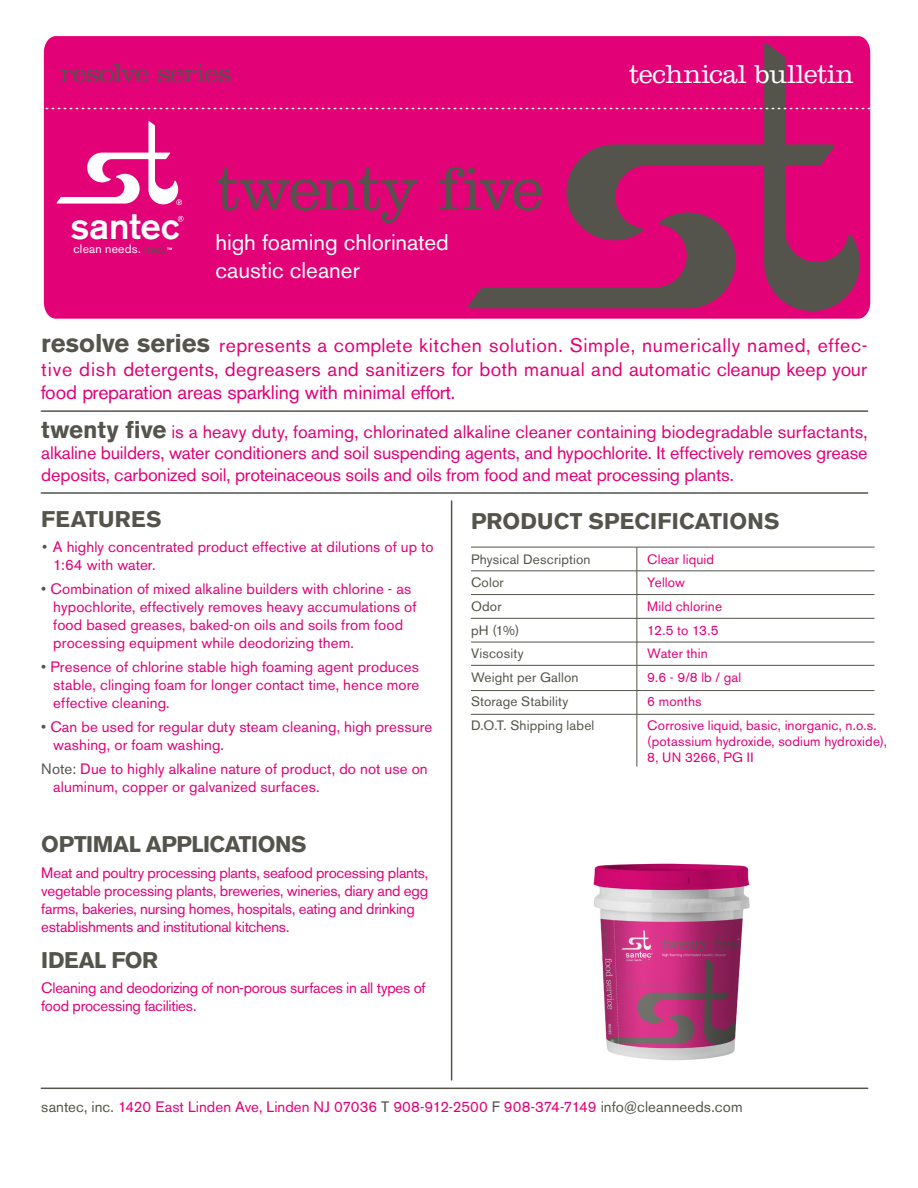
<style>
.page{position:relative;width:918px;height:1188px;background:#fff}
.page>*{position:absolute;margin:0;border:0;box-sizing:border-box;transform-origin:0 0}
.t1{font:300 63px "Clarendon";letter-spacing:-.03em;color:#54544c}
.t2{font:500 36.6px "Akzidenz Grotesk BE";letter-spacing:-.005em;color:#fff}
.t3{font:300 27px "Clarendon";letter-spacing:-.005em;color:#fff}
.t4{font:300 27px "Clarendon";letter-spacing:-.015em;color:#54544c}
.t5{font:700 22.5px "Akzidenz Grotesk BE";color:#54544c}
.t6{font:22.5px/28.5px "Akzidenz Grotesk BE";color:#fff}
.t7{font:700 22.5px "Akzidenz Grotesk BE";letter-spacing:-.02em;color:#54544c}
.t8{font:19.5px/23.4px "Akzidenz Grotesk BE";letter-spacing:-.01em;color:#e20177;text-align:justify}
.t9{font:18px/21.6px "Akzidenz Grotesk BE";letter-spacing:-.01em;color:#e20177;text-align:justify}
.t10{font:15px/18px "Akzidenz Grotesk BE";letter-spacing:.005em;color:#e20177}
.t11{font:15px/18px "Akzidenz Grotesk BE";letter-spacing:-.015em;color:#e20177}
.t12{font:13.5px/16.2px "Akzidenz Grotesk BE";letter-spacing:.01em;color:#e20177}
.t13{font:13.5px "Akzidenz Grotesk BE";letter-spacing:.015em;color:#54544c}
.t14{font:12.15px "Akzidenz Grotesk BE";letter-spacing:.015em;color:#fff}
.t15{font:700 3.3px "Akzidenz Grotesk BE";color:#fff}
.s1{color:#54544c}
.s2{font-weight:700;font-size:25.5px;color:#54544c}
.s3{font-weight:700;font-size:24px;color:#54544c}
.s4{font-family:"Gotham";color:#54544c}
</style>
<div class="page">
<img style="left:578px;top:863px;width:185px;height:227px">
<svg style="left:45px;top:36px;width:824px;height:283px;background:#e20a7b"></svg>
<svg style="left:44px;top:43px;width:826px;height:268px;background:#d10e74"></svg>
<hr style="left:41px;top:410px;width:827px;height:2px;background:#54544c">
<hr style="left:41px;top:492px;width:827px;height:2px;background:#54544c">
<hr style="left:41px;top:1088px;width:827px;height:1px;background:#54544c">
<hr style="left:451px;top:501px;width:1px;height:579px;background:#54544c">
<hr style="left:471px;top:547px;width:403px;height:1px;background:#54544c">
<hr style="left:471px;top:571px;width:403px;height:1px;background:#54544c">
<hr style="left:471px;top:594px;width:403px;height:1px;background:#54544c">
<hr style="left:471px;top:618px;width:403px;height:1px;background:#54544c">
<hr style="left:471px;top:642px;width:403px;height:1px;background:#54544c">
<hr style="left:637px;top:547px;width:1px;height:219px;background:#54544c">
<hr style="left:471px;top:665px;width:403px;height:1px;background:#54544c">
<hr style="left:471px;top:690px;width:403px;height:1px;background:#54544c">
<hr style="left:471px;top:714px;width:403px;height:1px;background:#54544c">
<h3 class="t4" style="left:60px;top:58px;width:173px">resolve series</h3>
<h2 class="t2" style="left:71px;top:203px;width:110px">santec</h2>
<p class="t14" style="left:73px;top:242px;width:95px">clean needs. <span class="s1">met.</span></p>
<p class="t15" style="left:167px;top:247px;width:7px">TM</p>
<h1 class="t1" style="left:215px;top:152px;width:330px">twenty five</h1>
<h3 class="t6" style="left:215px;top:228px;width:235px">high foaming chlorinated caustic cleaner</h3>
<h3 class="t3" style="left:629px;top:59px;width:227px">technical bulletin</h3>
<p class="t8" style="left:41px;top:334px;width:828px"><span class="s2">resolve series</span> represents a complete kitchen solution. Simple, numerically named, effec&shy;tive dish detergents, degreasers and sanitizers for both manual and automatic cleanup keep your food preparation areas sparkling with minimal effort.</p>
<p class="t9" style="left:41px;top:420px;width:828px"><span class="s3">twenty five</span> is a heavy duty, foaming, chlorinated alkaline cleaner containing biodegradable surfactants, alkaline builders, water conditioners and soil suspending agents, and hypochlorite. It effectively removes grease deposits, carbonized soil, proteinaceous soils and oils from food and meat processing plants.</p>
<h3 class="t5" style="left:41px;top:506px;width:122px">FEATURES</h3>
<p class="t10" style="left:53px;top:538px;width:382px;text-indent:-12px"><span class="s4">•</span> A highly concentrated product effective at dilutions of up to<br>1:64 with water.</p>
<p class="t10" style="left:53px;top:580px;width:365px;text-indent:-12px"><span class="s1">•</span> Combination of mixed alkaline builders with chlorine - as hypochlorite, effectively removes heavy accumulations of food based greases, baked-on oils and soils from food processing equipment while deodorizing them.</p>
<p class="t10" style="left:53px;top:658px;width:368px;text-align:justify;text-indent:-12px"><span class="s1">•</span> Presence of chlorine stable high foaming agent produces stable, clinging foam for longer contact time, hence more effective cleaning.</p>
<p class="t10" style="left:53px;top:718px;width:381px;text-indent:-12px"><span class="s1">•</span> Can be used for regular duty steam cleaning, high pressure washing, or foam washing.</p>
<p class="t10" style="left:53px;top:760px;width:376px;text-indent:-12px"><span class="s1">Note:</span> Due to highly alkaline nature of product, do not use on aluminum, copper or galvanized surfaces.</p>
<h3 class="t5" style="left:471px;top:509px;width:310px">PRODUCT SPECIFICATIONS</h3>
<p class="t13" style="left:471px;top:551px;width:121px">Physical Description</p>
<p class="t12" style="left:647px;top:551px;width:68px">Clear liquid</p>
<p class="t13" style="left:471px;top:575px;width:34px">Color</p>
<p class="t12" style="left:647px;top:575px;width:39px">Yellow</p>
<p class="t13" style="left:471px;top:598px;width:32px">Odor</p>
<p class="t12" style="left:647px;top:598px;width:76px">Mild chlorine</p>
<p class="t13" style="left:471px;top:622px;width:50px">pH (1%)</p>
<p class="t12" style="left:647px;top:622px;width:73px">12.5 to 13.5</p>
<p class="t13" style="left:471px;top:646px;width:54px">Viscosity</p>
<p class="t12" style="left:647px;top:646px;width:62px">Water thin</p>
<p class="t13" style="left:471px;top:669px;width:109px">Weight per Gallon</p>
<p class="t12" style="left:647px;top:669px;width:95px">9.6 - 9/8 lb / gal</p>
<p class="t13" style="left:471px;top:693px;width:99px">Storage Stability</p>
<p class="t12" style="left:647px;top:693px;width:56px">6 months</p>
<p class="t13" style="left:471px;top:717px;width:125px">D.O.T. Shipping label</p>
<p class="t12" style="left:647px;top:717px;width:241px">Corrosive liquid, basic, inorganic, n.o.s. (potassium hydroxide, sodium hydroxide),<br>8, UN 3266, PG II</p>
<h3 class="t7" style="left:41px;top:831px;width:267px">OPTIMAL APPLICATIONS</h3>
<p class="t11" style="left:41px;top:864px;width:389px">Meat and poultry processing plants, seafood processing plants, vegetable processing plants, breweries, wineries, diary and egg farms, bakeries, nursing homes, hospitals, eating and drinking establishments and institutional kitchens.</p>
<h3 class="t5" style="left:41px;top:947px;width:118px">IDEAL FOR</h3>
<p class="t11" style="left:41px;top:979px;width:386px">Cleaning and deodorizing of non-porous surfaces in all types of food processing facilities.</p>
<p class="t10" style="left:41px;top:1098px;width:703px"><span class="s1">santec, inc.</span> 1420 East Linden Ave, Linden NJ 07036 <span class="s1">T</span> 908-912-2500 <span class="s1">F</span> 908-374-7149 <span class="s1">info@cleanneeds.com</span></p>
</div>
